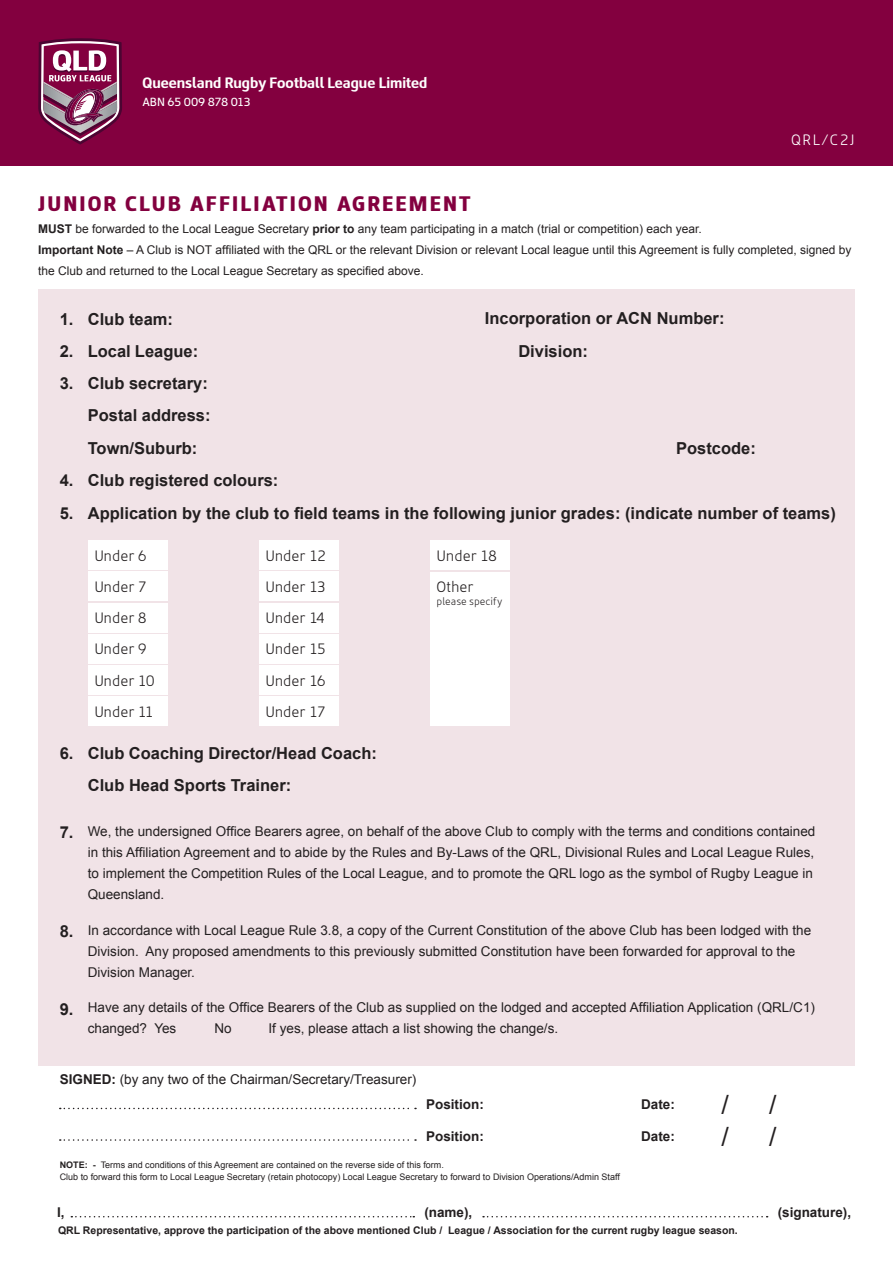
<style>
.page{position:relative;width:893px;height:1263px;background:#fff}
.page>*{position:absolute;margin:0;border:0;box-sizing:border-box;transform-origin:0 0}
.t1{font:26.55px/31.5px "Arial";color:#231f20}
.t2{font:900 21px "RL Font";letter-spacing:.1em;color:#83003f}
.t3{font:700 16.5px/32.2px "Arial";color:#231f20}
.t4{font:300 15px "RL Font";color:#231f20}
.t5{font:700 15px "RL Font";color:#fff}
.t6{font:300 15px "RL Font";letter-spacing:.1em;color:#fff}
.t7{font:13.5px/21px "Arial";color:#231f20}
.t8{font:700 13.5px "Arial";color:#231f20}
.t9{font:12px/21.1px "Arial";color:#231f20}
.t10{font:11.7px "RL Font";letter-spacing:-.045em;color:#fff}
.t11{font:700 10.5px "Arial";color:#231f20}
.t12{font:300 10.5px "RL Font";color:#231f20}
.t13{font:9px/11.6px "Arial";color:#231f20}
.s1{font-weight:700}
</style>
<div class="page">
<div style="left:38px;top:289px;width:817px;height:776px;background:#f1e3e7"></div>
<div style="left:0;top:0;width:893px;height:166px;background:#83003f"></div>
<svg style="left:38px;top:38px;width:84px;height:107px"></svg>
<div style="left:88px;top:540px;width:80px;height:30px;background:#fff"></div>
<div style="left:259px;top:540px;width:80px;height:30px;background:#fff"></div>
<div style="left:430px;top:540px;width:80px;height:30px;background:#fff"></div>
<div style="left:88px;top:572px;width:80px;height:29px;background:#fff"></div>
<div style="left:259px;top:572px;width:80px;height:29px;background:#fff"></div>
<div style="left:430px;top:572px;width:80px;height:154px;background:#fff"></div>
<div style="left:88px;top:603px;width:80px;height:29px;background:#fff"></div>
<div style="left:259px;top:603px;width:80px;height:29px;background:#fff"></div>
<div style="left:88px;top:634px;width:80px;height:29px;background:#fff"></div>
<div style="left:259px;top:634px;width:80px;height:29px;background:#fff"></div>
<div style="left:88px;top:665px;width:80px;height:29px;background:#fff"></div>
<div style="left:259px;top:665px;width:80px;height:29px;background:#fff"></div>
<div style="left:88px;top:697px;width:80px;height:29px;background:#fff"></div>
<div style="left:259px;top:697px;width:80px;height:29px;background:#fff"></div>
<svg style="left:60px;top:1108px;width:356px;height:1px"></svg>
<svg style="left:60px;top:1139px;width:356px;height:2px"></svg>
<svg style="left:71px;top:1216px;width:343px;height:1px"></svg>
<svg style="left:483px;top:1216px;width:285px;height:1px"></svg>
<p class="t5" style="left:143px;top:74px;width:286px">Queensland Rugby Football League Limited</p>
<p class="t10" style="left:143px;top:95px;width:109px">ABN 65 009 878 013</p>
<p class="t6" style="left:791px;top:131px;width:65px">QRL/C2J</p>
<h2 class="t2" style="left:38px;top:192px;width:434px">JUNIOR CLUB AFFILIATION AGREEMENT</h2>
<p class="t9" style="left:38px;top:218px;width:815px"><span class="s1">MUST</span> be forwarded to the Local League Secretary <span class="s1">prior to</span> any team participating in a match (trial or competition) each year.<br><span class="s1">Important Note</span> – A Club is NOT affiliated with the QRL or the relevant Division or relevant Local league until this Agreement is fully completed, signed by the Club and returned to the Local League Secretary as specified above.</p>
<p class="t3" style="left:60px;top:303px;width:15px">1.</p>
<p class="t3" style="left:60px;top:336px;width:15px">2.</p>
<p class="t3" style="left:88px;top:303px;width:112px">Club team:<br>Local League:</p>
<p class="t3" style="left:485px;top:303px;width:241px">Incorporation or ACN Number:</p>
<p class="t3" style="left:518px;top:336px;width:71px">Division:</p>
<p class="t3" style="left:60px;top:368px;width:15px">3.</p>
<p class="t3" style="left:88px;top:368px;width:122px">Club secretary:</p>
<p class="t3" style="left:88px;top:400px;width:124px">Postal address:</p>
<p class="t3" style="left:88px;top:432px;width:111px">Town/Suburb:</p>
<p class="t3" style="left:676px;top:432px;width:81px">Postcode:</p>
<p class="t3" style="left:60px;top:464px;width:15px">4.</p>
<p class="t3" style="left:88px;top:464px;width:192px">Club registered colours:</p>
<p class="t3" style="left:60px;top:498px;width:15px">5.</p>
<p class="t3" style="left:88px;top:498px;width:750px">Application by the club to field teams in the following junior grades: (indicate number of teams)</p>
<p class="t4" style="left:94px;top:547px;width:54px">Under 6</p>
<p class="t4" style="left:265px;top:547px;width:62px">Under 12</p>
<p class="t4" style="left:437px;top:547px;width:62px">Under 18</p>
<p class="t4" style="left:94px;top:578px;width:54px">Under 7</p>
<p class="t4" style="left:265px;top:578px;width:62px">Under 13</p>
<p class="t4" style="left:437px;top:578px;width:39px">Other</p>
<p class="t12" style="left:437px;top:595px;width:67px">please specify</p>
<p class="t4" style="left:94px;top:610px;width:54px">Under 8</p>
<p class="t4" style="left:265px;top:610px;width:61px">Under 14</p>
<p class="t4" style="left:94px;top:641px;width:54px">Under 9</p>
<p class="t4" style="left:265px;top:641px;width:62px">Under 15</p>
<p class="t4" style="left:94px;top:672px;width:62px">Under 10</p>
<p class="t4" style="left:265px;top:672px;width:62px">Under 16</p>
<p class="t4" style="left:94px;top:703px;width:61px">Under 11</p>
<p class="t4" style="left:265px;top:703px;width:62px">Under 17</p>
<p class="t3" style="left:60px;top:738px;width:15px">6.</p>
<p class="t3" style="left:88px;top:738px;width:291px">Club Coaching Director/Head Coach:<br>Club Head Sports Trainer:</p>
<p class="t3" style="left:60px;top:817px;width:15px">7.</p>
<p class="t3" style="left:60px;top:916px;width:15px">8.</p>
<p class="t3" style="left:60px;top:993px;width:15px">9.</p>
<p class="t7" style="left:88px;top:821px;width:729px">We, the undersigned Office Bearers agree, on behalf of the above Club to comply with the terms and conditions contained in this Affiliation Agreement and to abide by the Rules and By-Laws of the QRL, Divisional Rules and Local League Rules, to implement the Competition Rules of the Local League, and to promote the QRL logo as the symbol of Rugby League in Queensland.</p>
<p class="t7" style="left:88px;top:920px;width:725px">In accordance with Local League Rule 3.8, a copy of the Current Constitution of the above Club has been lodged with the<br>Division. Any proposed amendments to this previously submitted Constitution have been forwarded for approval to the<br>Division Manager.</p>
<p class="t7" style="left:88px;top:997px;width:729px">Have any details of the Office Bearers of the Club as supplied on the lodged and accepted Affiliation Application (QRL/C1) changed? Yes</p>
<p class="t7" style="left:215px;top:1018px;width:19px">No</p>
<p class="t7" style="left:269px;top:1018px;width:291px">If yes, please attach a list showing the change/s.</p>
<p class="t7" style="left:60px;top:1069px;width:358px"><span class="s1">SIGNED:</span> (by any two of the Chairman/Secretary/Treasurer)</p>
<p class="t8" style="left:426px;top:1095px;width:59px">Position:</p>
<p class="t8" style="left:426px;top:1127px;width:59px">Position:</p>
<p class="t13" style="left:60px;top:1159px;width:562px"><span class="s1">NOTE: -</span> Terms and conditions of this Agreement are contained on the reverse side of this form.<br>Club to forward this form to Local League Secretary (retain photocopy) Local League Secretary to forward to Division Operations/Admin Staff</p>
<p class="t8" style="left:641px;top:1095px;width:35px">Date:</p>
<p class="t8" style="left:641px;top:1127px;width:35px">Date:</p>
<h1 class="t1" style="left:721px;top:1089px;width:9px">/ /</h1>
<h1 class="t1" style="left:769px;top:1089px;width:9px">/ /</h1>
<p class="t8" style="left:57px;top:1204px;width:9px">I,</p>
<p class="t8" style="left:424px;top:1204px;width:50px">(name),</p>
<p class="t8" style="left:778px;top:1204px;width:75px">(signature),</p>
<p class="t11" style="left:58px;top:1224px;width:681px">QRL Representative, approve the participation of the above mentioned Club / League / Association for the current rugby league season.</p>
</div>
